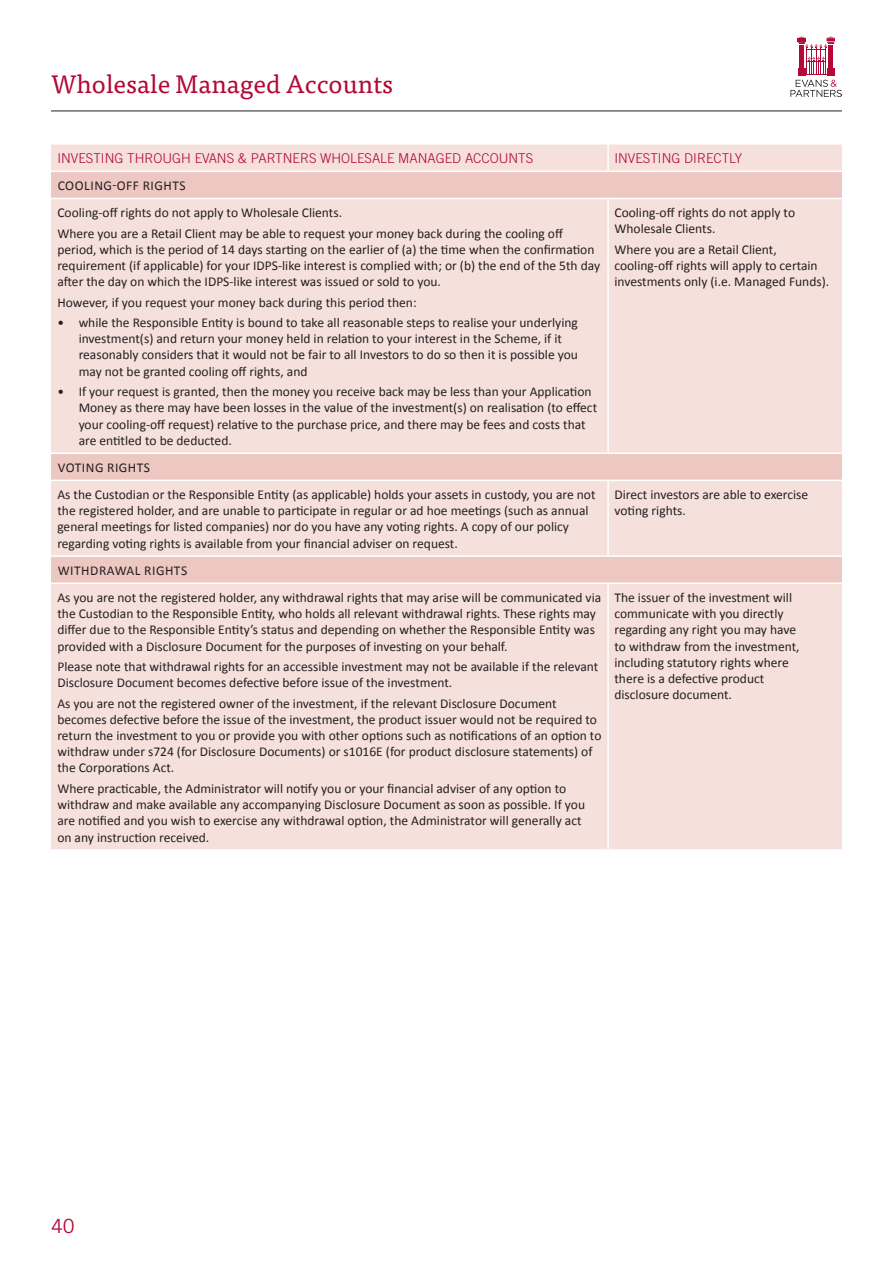
<style>
.page{position:relative;width:893px;height:1263px;background:#fff}
.page>*{position:absolute;margin:0;border:0;box-sizing:border-box;transform-origin:0 0}
.t1{font:25.5px "Tisa Offc Serif Pro";color:#b30838}
.t2{font:19.5px "Trade Gothic LT Std";color:#b30838}
.t3{font:13.5px/16.2px "Calibri";color:#231f20}
.t4{font:300 13.5px "Trade Gothic LT Std";color:#b30838}
</style>
<div class="page">
<div style="left:51px;top:145px;width:791px;height:704px;background:#f5e0dc"></div>
<svg style="left:51px;top:172px;width:791px;height:410px;background:#f3dbd7"></svg>
<hr style="left:607px;top:145px;width:2px;height:26px;background:#fff">
<hr style="left:51px;top:171px;width:557px;height:1px;background:#fff">
<hr style="left:608px;top:171px;width:234px;height:1px;background:#fff">
<hr style="left:51px;top:198px;width:557px;height:1px;background:#fff">
<hr style="left:608px;top:198px;width:234px;height:1px;background:#fff">
<hr style="left:607px;top:199px;width:2px;height:253px;background:#fff">
<hr style="left:51px;top:452px;width:557px;height:2px;background:#fff">
<hr style="left:608px;top:452px;width:234px;height:2px;background:#fff">
<hr style="left:51px;top:480px;width:557px;height:1px;background:#fff">
<hr style="left:608px;top:480px;width:234px;height:1px;background:#fff">
<hr style="left:607px;top:481px;width:2px;height:74px;background:#fff">
<hr style="left:51px;top:555px;width:557px;height:2px;background:#fff">
<hr style="left:608px;top:555px;width:234px;height:2px;background:#fff">
<hr style="left:51px;top:582px;width:557px;height:2px;background:#fff">
<hr style="left:608px;top:582px;width:234px;height:2px;background:#fff">
<hr style="left:607px;top:584px;width:2px;height:265px;background:#fff">
<hr style="left:51px;top:111px;width:791px;height:1px;background:#231f20">
<svg style="left:790px;top:37px;width:52px;height:60px"></svg>
<h1 class="t1" style="left:51px;top:69px;width:344px">Wholesale Managed Accounts</h1>
<p class="t4" style="left:57px;top:150px;width:477px">INVESTING THROUGH EVANS &amp; PARTNERS WHOLESALE MANAGED ACCOUNTS</p>
<p class="t4" style="left:614px;top:150px;width:129px">INVESTING DIRECTLY</p>
<p class="t3" style="left:57px;top:172px;width:286px;line-height:27.2px">COOLING-OFF RIGHTS<br>Cooling-off rights do not apply to Wholesale Clients.</p>
<p class="t3" style="left:57px;top:225px;width:544px">Where you are a Retail Client may be able to request your money back during the cooling off period, which is the period of 14 days starting on the earlier of (a) the time when the confirmation requirement (if applicable) for your IDPS-like interest is complied with; or (b) the end of the 5th day after the day on which the IDPS-like interest was issued or sold to you.</p>
<p class="t3" style="left:57px;top:294px;width:361px">However, if you request your money back during this period then:</p>
<p class="t3" style="left:79px;top:315px;width:501px;text-indent:-21px">• while the Responsible Entity is bound to take all reasonable steps to realise your underlying investment(s) and return your money held in relation to your interest in the Scheme, if it reasonably considers that it would not be fair to all Investors to do so then it is possible you may not be granted cooling off rights, and</p>
<p class="t3" style="left:79px;top:384px;width:520px;text-indent:-21px">• If your request is granted, then the money you receive back may be less than your Application Money as there may have been losses in the value of the investment(s) on realisation (to effect your cooling-off request) relative to the purchase price, and there may be fees and costs that are entitled to be deducted.</p>
<p class="t3" style="left:614px;top:205px;width:182px">Cooling-off rights do not apply to<br>Wholesale Clients.</p>
<p class="t3" style="left:614px;top:241px;width:216px">Where you are a Retail Client, cooling-off rights will apply to certain investments only (i.e. Managed Funds).</p>
<p class="t3" style="left:57px;top:454px;width:540px;line-height:27.2px">VOTING RIGHTS<br>As the Custodian or the Responsible Entity (as applicable) holds your assets in custody, you are not</p>
<p class="t3" style="left:57px;top:503px;width:533px">the registered holder, and are unable to participate in regular or ad hoe meetings (such as annual general meetings for listed companies) nor do you have any voting rights. A copy of our policy regarding voting rights is available from your financial adviser on request.</p>
<p class="t3" style="left:57px;top:557px;width:545px;line-height:27.2px">WITHDRAWAL RIGHTS<br>As you are not the registered holder, any withdrawal rights that may arise will be communicated via</p>
<p class="t3" style="left:57px;top:606px;width:540px;text-align:justify">the Custodian to the Responsible Entity, who holds all relevant withdrawal rights. These rights may differ due to the Responsible Entity’s status and depending on whether the Responsible Entity was provided with a Disclosure Document for the purposes of investing on your behalf.</p>
<p class="t3" style="left:57px;top:658px;width:542px">Please note that withdrawal rights for an accessible investment may not be available if the relevant<br>Disclosure Document becomes defective before issue of the investment.</p>
<p class="t3" style="left:57px;top:695px;width:546px">As you are not the registered owner of the investment, if the relevant Disclosure Document becomes defective before the issue of the investment, the product issuer would not be required to return the investment to you or provide you with other options such as notifications of an option to withdraw under s724 (for Disclosure Documents) or s1016E (for product disclosure statements) of the Corporations Act.</p>
<p class="t3" style="left:57px;top:780px;width:529px">Where practicable, the Administrator will notify you or your financial adviser of any option to withdraw and make available any accompanying Disclosure Document as soon as possible. If you are notified and you wish to exercise any withdrawal option, the Administrator will generally act on any instruction received.</p>
<p class="t3" style="left:614px;top:486px;width:195px">Direct investors are able to exercise voting rights.</p>
<p class="t3" style="left:614px;top:589px;width:187px">The issuer of the investment will communicate with you directly regarding any right you may have to withdraw from the investment, including statutory rights where there is a defective product disclosure document.</p>
<h2 class="t2" style="left:51px;top:1214px;width:25px">40</h2>
</div>
